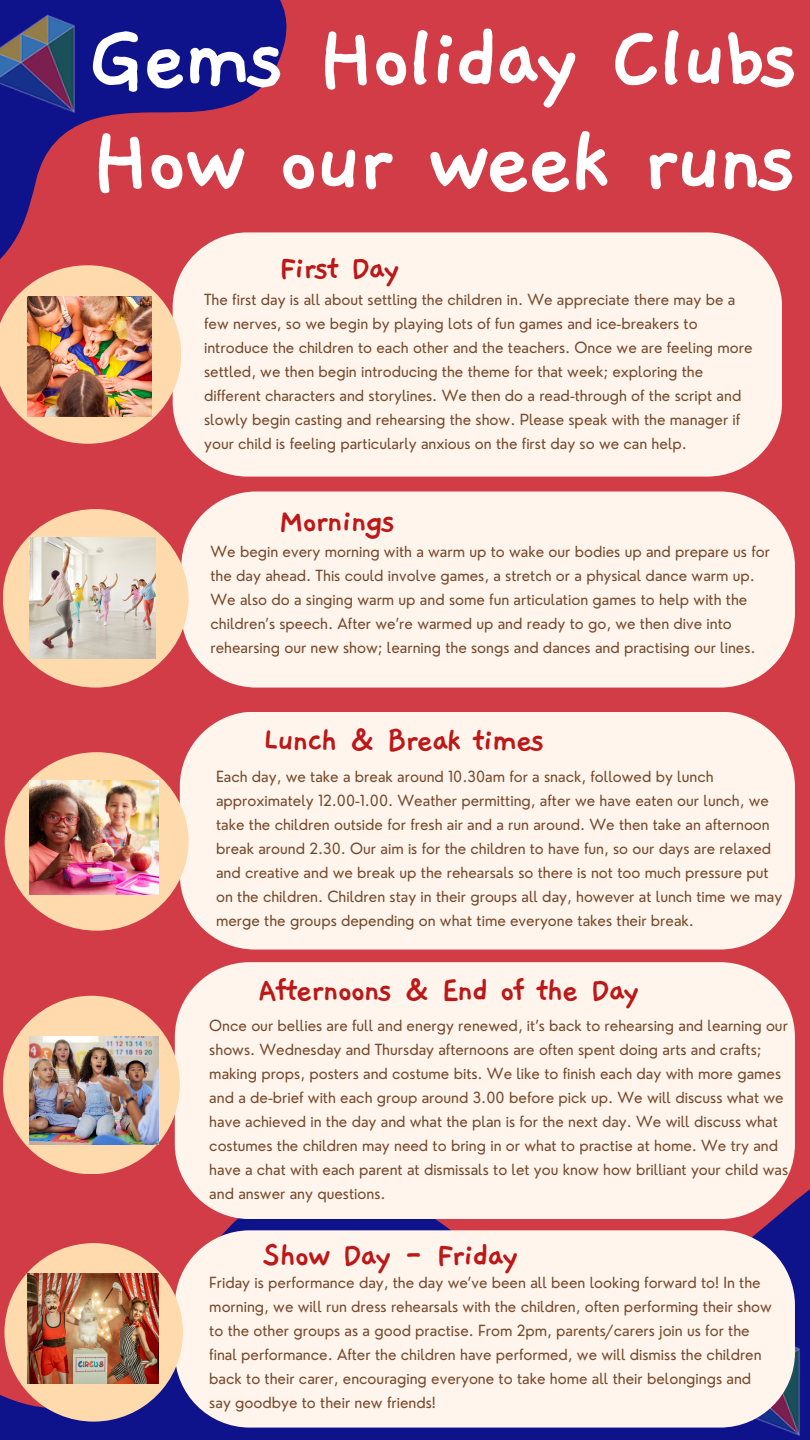
<style>
.page{position:relative;width:810px;height:1440px;background:#d13c47}
.page>*{position:absolute;margin:0;border:0;box-sizing:border-box;transform-origin:0 0}
.t1{font:700 100.5px "Gaegu";letter-spacing:-.06em;color:#fff}
.t2{font:700 97.5px "Gaegu";letter-spacing:-.06em;color:#fff}
.t3{font:700 36px "Gaegu";letter-spacing:-.06em;color:#bd1717}
.t4{font:15px/24px "Nourd";color:#774a2d}
</style>
<div class="page">
<svg style="left:0;top:0;width:353px;height:544px"></svg>
<div style="left:173px;top:232px;width:609px;height:245px;background:#fff5ec;border-radius:75px"></div>
<div style="left:181px;top:492px;width:614px;height:196px;background:#fff5ec;border-radius:75px"></div>
<svg style="left:0;top:265px;width:181px;height:179px"></svg>
<div style="left:3px;top:509px;width:185px;height:179px;background:#ffdaac;border-radius:50%"></div>
<div style="left:180px;top:712px;width:615px;height:238px;background:#fff5ec;border-radius:75px"></div>
<svg style="left:0;top:1113px;width:810px;height:327px"></svg>
<div style="left:175px;top:962px;width:620px;height:257px;background:#fff5ec;border-radius:75px"></div>
<div style="left:5px;top:752px;width:184px;height:179px;background:#ffdaac;border-radius:50%"></div>
<div style="left:3px;top:996px;width:177px;height:178px;background:#ffdaac;border-radius:50%"></div>
<img style="left:713px;top:1333px;width:93px;height:102px">
<div style="left:175px;top:1230px;width:620px;height:198px;background:#fff5ec;border-radius:75px"></div>
<div style="left:4px;top:1243px;width:179px;height:179px;background:#ffdaac;border-radius:50%"></div>
<img style="left:30px;top:537px;width:126px;height:121px">
<img style="left:29px;top:780px;width:129px;height:114px">
<img style="left:29px;top:1036px;width:129px;height:108px">
<img style="left:27px;top:296px;width:125px;height:120px">
<img style="left:27px;top:1274px;width:131px;height:109px">
<img style="left:0;top:11px;width:81px;height:102px">
<h1 class="t2" style="left:87px;top:11px;width:714px">Gems Holiday Clubs</h1>
<h1 class="t1" style="left:89px;top:112px;width:711px">How our week runs</h1>
<p class="t3" style="left:279px;top:251px;width:123px">First Day</p>
<h2 class="t4" style="left:204px;top:287px;width:550px">The first day is all about settling the children in. We appreciate there may be a few nerves, so we begin by playing lots of fun games and ice-breakers to introduce the children to each other and the teachers. Once we are feeling more settled, we then begin introducing the theme for that week; exploring the different characters and storylines. We then do a read-through of the script and slowly begin casting and rehearsing the show. Please speak with the manager if your child is feeling particularly anxious on the first day so we can help.</h2>
<h2 class="t3" style="left:279px;top:503px;width:119px">Mornings</h2>
<p class="t4" style="left:211px;top:539px;width:561px">We begin every morning with a warm up to wake our bodies up and prepare us for the day ahead. This could involve games, a stretch or a physical dance warm up.<br>We also do a singing warm up and some fun articulation games to help with the children’s speech. After we’re warmed up and ready to go, we then dive into rehearsing our new show; learning the songs and dances and practising our lines.</p>
<p class="t3" style="left:263px;top:723px;width:284px">Lunch &amp; Break times</p>
<p class="t4" style="left:216px;top:764px;width:568px">Each day, we take a break around 10.30am for a snack, followed by lunch approximately 12.00-1.00. Weather permitting, after we have eaten our lunch, we take the children outside for fresh air and a run around. We then take an afternoon break around 2.30. Our aim is for the children to have fun, so our days are relaxed and creative and we break up the rehearsals so there is not too much pressure put on the children. Children stay in their groups all day, however at lunch time we may merge the groups depending on what time everyone takes their break.</p>
<p class="t3" style="left:258px;top:973px;width:384px">Afternoons &amp; End of the Day</p>
<h2 class="t4" style="left:209px;top:1013px;width:581px">Once our bellies are full and energy renewed, it’s back to rehearsing and learning our shows. Wednesday and Thursday afternoons are often spent doing arts and crafts; making props, posters and costume bits. We like to finish each day with more games and a de-brief with each group around 3.00 before pick up. We will discuss what we have achieved in the day and what the plan is for the next day. We will discuss what costumes the children may need to bring in or what to practise at home. We try and have a chat with each parent at dismissals to let you know how brilliant your child was and answer any questions.</h2>
<h2 class="t3" style="left:263px;top:1237px;width:257px">Show Day - Friday</h2>
<p class="t4" style="left:209px;top:1270px;width:564px">Friday is performance day, the day we’ve been all been looking forward to! In the morning, we will run dress rehearsals with the children, often performing their show to the other groups as a good practise. From 2pm, parents/carers join us for the final performance. After the children have performed, we will dismiss the children back to their carer, encouraging everyone to take home all their belongings and say goodbye to their new friends!</p>
</div>
